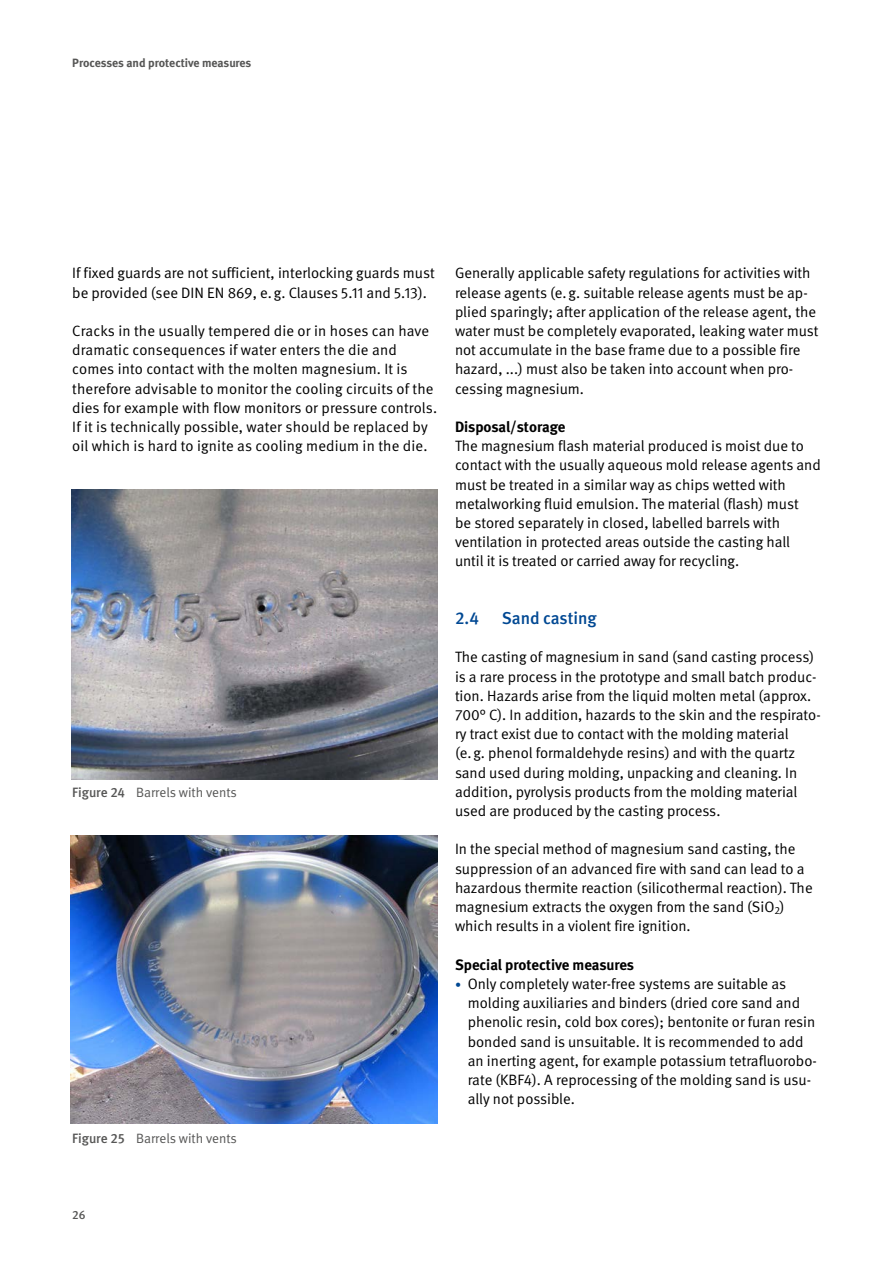
<style>
.page{position:relative;width:893px;height:1263px;background:#fff}
.page>*{position:absolute;margin:0;border:0;box-sizing:border-box;transform-origin:0 0}
.Überschriften_H3{font:500 17.25px "DGUV Meta";color:#004893}
.Fließtext_FT{font:15px/19.2px "DGUV Meta";color:#000}
.Fließtext_FT_Abstand_0{font:700 15px "DGUV Meta";letter-spacing:-.005em;color:#000}
.t1{font:13.5px "DGUV Meta";color:#565655}
.t2{font:700 12px "DGUV Meta";letter-spacing:-.005em;color:#565655}
.t3{font:500 12px "DGUV Meta";color:#565655}
.s1{font-weight:500}
.s2{font-size:12px;color:#004893}
</style>
<div class="page">
<img style="left:71px;top:490px;width:367px;height:289px">
<img style="left:71px;top:835px;width:367px;height:288px">
<p class="t2" style="left:72px;top:56px;width:181px">Processes and protective measures</p>
<p class="Fließtext_FT" style="left:72px;top:264px;width:364px">If fixed guards are not sufficient, interlocking guards must be provided (see DIN EN 869, e.g. Clauses 5.11 and 5.13).</p>
<p class="Fließtext_FT" style="left:72px;top:322px;width:366px">Cracks in the usually tempered die or in hoses can have dramatic consequences if water enters the die and comes into contact with the molten magnesium. It is therefore advisable to monitor the cooling circuits of the dies for example with flow monitors or pressure controls.<br>If it is technically possible, water should be replaced by oil which is hard to ignite as cooling medium in the die.</p>
<p class="t1" style="left:72px;top:784px;width:166px"><span class="s1">Figure 24</span> Barrels with vents</p>
<p class="t1" style="left:72px;top:1130px;width:166px"><span class="s1">Figure 25</span> Barrels with vents</p>
<p class="Fließtext_FT" style="left:455px;top:264px;width:365px">Generally applicable safety regulations for activities with release agents (e.g. suitable release agents must be ap&shy;plied sparingly; after application of the release agent, the water must be completely evaporated, leaking water must not accumulate in the base frame due to a possible fire hazard, ...) must also be taken into account when pro&shy;cessing magnesium.</p>
<p class="Fließtext_FT_Abstand_0" style="left:455px;top:418px;width:112px">Disposal/storage</p>
<p class="Fließtext_FT" style="left:455px;top:437px;width:367px">The magnesium flash material produced is moist due to contact with the usually aqueous mold release agents and must be treated in a similar way as chips wetted with metalworking fluid emulsion. The material (flash) must<br>be stored separately in closed, labelled barrels with ventilation in protected areas outside the casting hall until it is treated or carried away for recycling.</p>
<h3 class="Überschriften_H3" style="left:455px;top:608px;width:25px">2.4</h3>
<h3 class="Überschriften_H3" style="left:502px;top:608px;width:97px">Sand casting</h3>
<p class="Fließtext_FT" style="left:455px;top:648px;width:367px">The casting of magnesium in sand (sand casting process) is a rare process in the prototype and small batch produc&shy;tion. Hazards arise from the liquid molten metal (approx.<br>700° C). In addition, hazards to the skin and the respirato&shy;ry tract exist due to contact with the molding material (e.g. phenol formaldehyde resins) and with the quartz sand used during molding, unpacking and cleaning. In addition, pyrolysis products from the molding material used are produced by the casting process.</p>
<p class="Fließtext_FT" style="left:455px;top:840px;width:359px">In the special method of magnesium sand casting, the suppression of an advanced fire with sand can lead to a hazardous thermite reaction (silicothermal reaction). The magnesium extracts the oxygen from the sand (SiO<sub>2</sub>) which results in a violent fire ignition.</p>
<p class="Fließtext_FT_Abstand_0" style="left:455px;top:955px;width:181px">Special protective measures</p>
<p class="Fließtext_FT" style="left:468px;top:974px;width:351px;text-indent:-13px"><span class="s2">•</span> Only completely water-free systems are suitable as molding auxiliaries and binders (dried core sand and phenolic resin, cold box cores); bentonite or furan resin bonded sand is unsuitable. It is recommended to add an inerting agent, for example potassium tetrafluorobo&shy;rate (KBF4). A reprocessing of the molding sand is usu&shy;ally not possible.</p>
<p class="t3" style="left:72px;top:1208px;width:15px">26</p>
</div>
